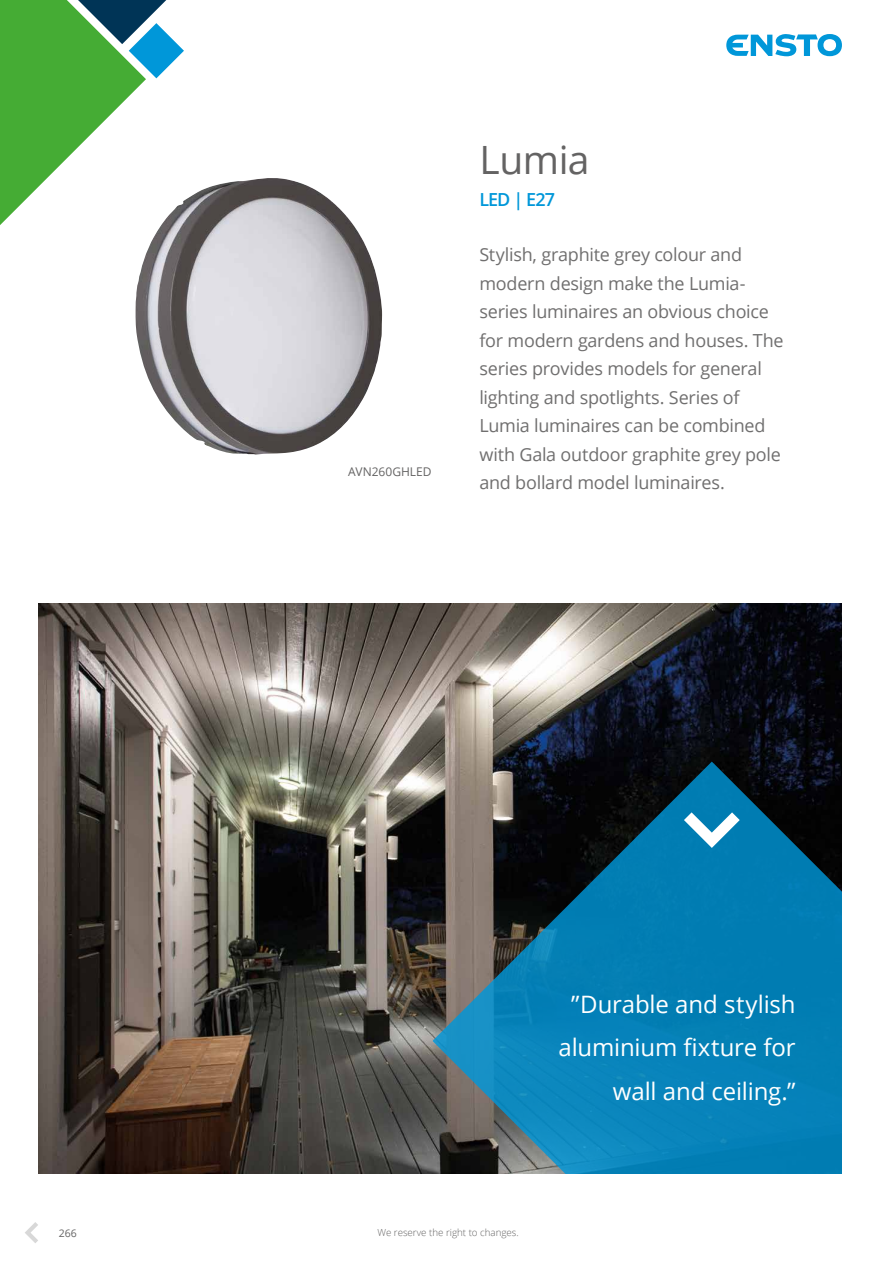
<style>
.page{position:relative;width:893px;height:1263px;background:#fff}
.page>*{position:absolute;margin:0;border:0;box-sizing:border-box;transform-origin:0 0}
.t1{font:39px "Open Sans";letter-spacing:-.01em;color:#646363}
.t2{font:24px/43.5px "Open Sans";letter-spacing:-.005em;color:#fff;text-align:right}
.t3{font:18px/28.5px "Open Sans";letter-spacing:-.015em;color:#706f6f}
.t4{font:600 18px "Open Sans";letter-spacing:-.05em;color:#0097d9}
.t5{font:12px "Open Sans";color:#646363}
.t6{font:10.5px "Open Sans";color:#646363}
.t7{font:300 9.75px "Open Sans";color:#646363}
</style>
<div class="page">
<svg style="left:726px;top:34px;width:116px;height:22px"></svg>
<svg style="left:0;top:0;width:184px;height:225px"></svg>
<svg style="left:25px;top:1222px;width:13px;height:21px"></svg>
<img style="left:38px;top:604px;width:804px;height:570px">
<svg style="left:432px;top:761px;width:410px;height:413px;background:#176587"></svg>
<svg style="left:684px;top:812px;width:56px;height:36px"></svg>
<img style="left:135px;top:178px;width:247px;height:276px">
<h1 class="t1" style="left:479px;top:133px;width:112px">Lumia</h1>
<p class="t5" style="left:348px;top:464px;width:85px">AVN260GHLED</p>
<p class="t4" style="left:479px;top:187px;width:77px">LED | E27</p>
<p class="t3" style="left:479px;top:240px;width:306px">Stylish, graphite grey colour and modern design make the Lumia&shy;series luminaires an obvious choice for modern gardens and houses. The series provides models for general lighting and spotlights. Series of Lumia luminaires can be combined with Gala outdoor graphite grey pole and bollard model luminaires.</p>
<h2 class="t2" style="left:558px;top:982px;width:239px">”Durable and stylish aluminium fixture for wall and ceiling.”</h2>
<p class="t6" style="left:59px;top:1226px;width:20px">266</p>
<p class="t7" style="left:377px;top:1226px;width:143px">We reserve the right to changes.</p>
</div>
